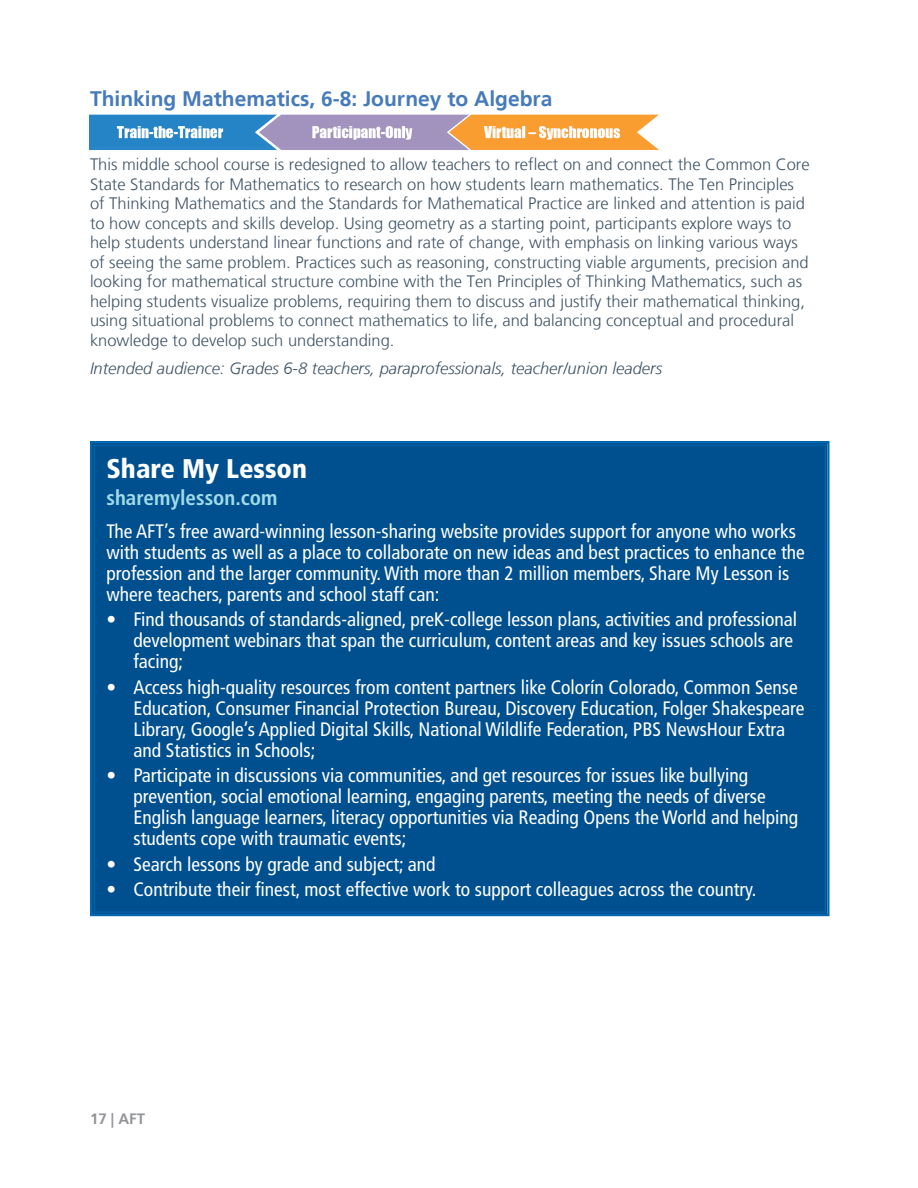
<style>
.page{position:relative;width:918px;height:1188px;background:#fff}
.page>*{position:absolute;margin:0;border:0;box-sizing:border-box;transform-origin:0 0}
.t1{font:900 condensed 27px "Frutiger LT Std";color:#fff}
.t2{font:700 21px "Frutiger";color:#467bbb}
.t3{font:700 condensed 21px "Frutiger LT Std";color:#a0dbe8}
.t4{font:condensed 19.5px/21px "Frutiger LT Std";color:#fff}
.t5{font:300 16.5px/19.5px "Frutiger";color:#3f5364}
.t6{font:italic 300 16.5px "Frutiger";color:#3f5364}
.t7{font:700 15px "Frutiger";color:#939598}
</style>
<div class="page">
<img style="left:289px;top:114px;width:157px;height:36px">
<img style="left:446px;top:114px;width:213px;height:36px">
<img style="left:89px;top:114px;width:200px;height:36px">
<div style="left:90px;top:441px;width:740px;height:476px;background:#00508f"></div>
<p class="t2" style="left:90px;top:86px;width:464px">Thinking Mathematics, 6-8: Journey to Algebra</p>
<p class="t5" style="left:90px;top:155px;width:721px">This middle school course is redesigned to allow teachers to reflect on and connect the Common Core State Standards for Mathematics to research on how students learn mathematics. The Ten Principles of Thinking Mathematics and the Standards for Mathematical Practice are linked and attention is paid to how concepts and skills develop. Using geometry as a starting point, participants explore ways to help students understand linear functions and rate of change, with emphasis on linking various ways of seeing the same problem. Practices such as reasoning, constructing viable arguments, precision and looking for mathematical structure combine with the Ten Principles of Thinking Mathematics, such as helping students visualize problems, requiring them to discuss and justify their mathematical thinking, using situational problems to connect mathematics to life, and balancing conceptual and procedural knowledge to develop such understanding.</p>
<p class="t6" style="left:90px;top:359px;width:574px">Intended audience: Grades 6-8 teachers, paraprofessionals, teacher/union leaders</p>
<h1 class="t1" style="left:106px;top:452px;width:202px">Share My Lesson</h1>
<p class="t3" style="left:106px;top:485px;width:172px">sharemylesson.com</p>
<p class="t4" style="left:107px;top:521px;width:700px">The AFT’s free award-winning lesson-sharing website provides support for anyone who works with students as well as a place to collaborate on new ideas and best practices to enhance the profession and the larger community. With more than 2 million members, Share My Lesson is where teachers, parents and school staff can:</p>
<p class="t4" style="left:134px;top:609px;width:665px;text-indent:-27px">• Find thousands of standards-aligned, preK-college lesson plans, activities and professional development webinars that span the curriculum, content areas and key issues schools are facing;</p>
<p class="t4" style="left:134px;top:677px;width:673px;text-indent:-27px">• Access high-quality resources from content partners like Colorín Colorado, Common Sense Education, Consumer Financial Protection Bureau, Discovery Education, Folger Shakespeare Library, Google’s Applied Digital Skills, National Wildlife Federation, PBS NewsHour Extra and Statistics in Schools;</p>
<p class="t4" style="left:134px;top:765px;width:666px;text-indent:-27px">• Participate in discussions via communities, and get resources for issues like bullying prevention, social emotional learning, engaging parents, meeting the needs of diverse English language learners, literacy opportunities via Reading Opens the World and helping students cope with traumatic events;</p>
<p class="t4" style="left:107px;top:854px;width:331px">• Search lessons by grade and subject; and</p>
<p class="t4" style="left:107px;top:879px;width:651px">• Contribute their finest, most effective work to support colleagues across the country.</p>
<p class="t7" style="left:90px;top:1110px;width:57px">17 | AFT</p>
</div>
